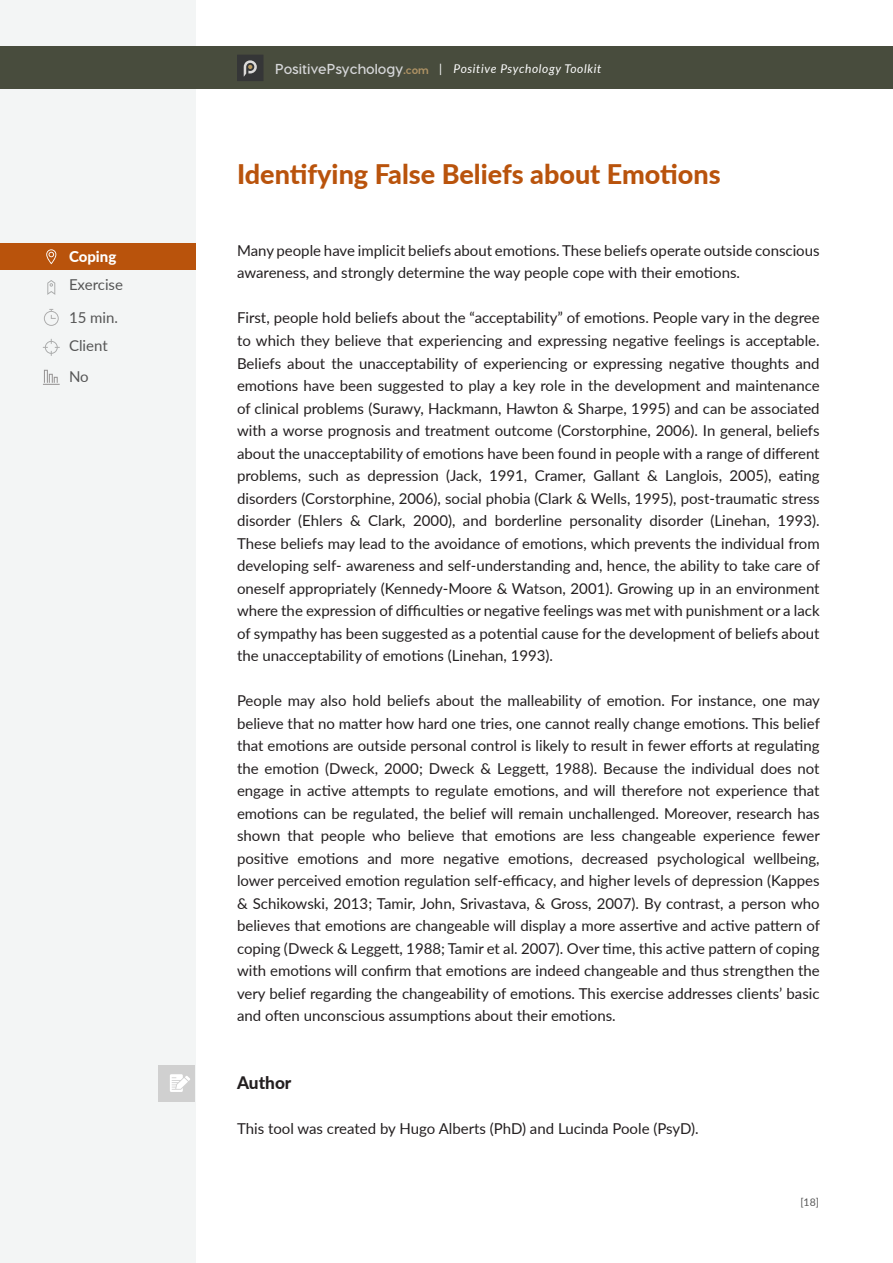
<style>
.page{position:relative;width:893px;height:1263px;background:#fff}
.page>*{position:absolute;margin:0;border:0;box-sizing:border-box;transform-origin:0 0}
.t1{font:800 27px "Lato";color:#b9530c}
.t2{font:800 17.25px "Lato";color:#231f20}
.t3{font:15px/22.5px "Lato";color:#231f20;text-align:justify}
.t4{font:15px/28.5px "Lato";color:#555}
.t5{font:800 15px "Lato";color:#fff}
.t6{font:italic 12px "Lato";letter-spacing:.05em;color:#fff}
.t7{font:10.5px "Lato";color:#555}
.s1{font-family:"Visby CF";font-weight:700;font-style:normal;font-size:14.4px;color:#d6d7d9}
.s2{font-family:"Visby CF";font-weight:800;font-style:normal;font-size:10.8px;color:#ae9264}
.s3{font-style:normal}
</style>
<div class="page">
<div style="left:0;top:0;width:195px;height:1263px;background:#f3f5f5"></div>
<div style="left:0;top:46px;width:893px;height:43px;background:#484c3d"></div>
<div style="left:237px;top:55px;width:26px;height:26px;background:#353637"></div>
<svg style="left:244px;top:60px;width:13px;height:17px"></svg>
<div style="left:0;top:244px;width:195px;height:26px;background:#b9530c"></div>
<svg style="left:47px;top:280px;width:8px;height:15px"></svg>
<svg style="left:44px;top:309px;width:15px;height:17px"></svg>
<svg style="left:43px;top:339px;width:17px;height:17px"></svg>
<svg style="left:46px;top:249px;width:10px;height:15px"></svg>
<svg style="left:43px;top:370px;width:17px;height:15px"></svg>
<div style="left:158px;top:1065px;width:37px;height:36px;background:#d0d0d0"></div>
<svg style="left:170px;top:1074px;width:20px;height:18px"></svg>
<p class="t5" style="left:69px;top:245px;width:49px">Coping</p>
<p class="t4" style="left:69px;top:270px;width:56px">Exercise</p>
<p class="t4" style="left:69px;top:303px;width:51px">15 min.<br>Client</p>
<p class="t4" style="left:69px;top:361px;width:21px">No</p>
<p class="t6" style="left:275px;top:60px;width:328px"><span class="s1">PositivePsychology</span><span class="s2">.com</span> <span class="s3">|</span> Positive Psychology Toolkit</p>
<h1 class="t1" style="left:237px;top:154px;width:485px">Identifying False Beliefs about Emotions</h1>
<p class="t3" style="left:237px;top:239px;width:584px">Many people have implicit beliefs about emotions. These beliefs operate outside conscious awareness, and strongly determine the way people cope with their emotions.</p>
<p class="t3" style="left:237px;top:306px;width:584px">First, people hold beliefs about the “acceptability” of emotions. People vary in the degree to which they believe that experiencing and expressing negative feelings is acceptable.<br>Beliefs about the unacceptability of experiencing or expressing negative thoughts and emotions have been suggested to play a key role in the development and maintenance of clinical problems (Surawy, Hackmann, Hawton &amp; Sharpe, 1995) and can be associated with a worse prognosis and treatment outcome (Corstorphine, 2006). In general, beliefs about the unacceptability of emotions have been found in people with a range of different problems, such as depression (Jack, 1991, Cramer, Gallant &amp; Langlois, 2005), eating disorders (Corstorphine, 2006), social phobia (Clark &amp; Wells, 1995), post-traumatic stress disorder (Ehlers &amp; Clark, 2000), and borderline personality disorder (Linehan, 1993).<br>These beliefs may lead to the avoidance of emotions, which prevents the individual from developing self- awareness and self-understanding and, hence, the ability to take care of oneself appropriately (Kennedy-Moore &amp; Watson, 2001). Growing up in an environment where the expression of difficulties or negative feelings was met with punishment or a lack of sympathy has been suggested as a potential cause for the development of beliefs about the unacceptability of emotions (Linehan, 1993).</p>
<p class="t3" style="left:237px;top:689px;width:584px">People may also hold beliefs about the malleability of emotion. For instance, one may believe that no matter how hard one tries, one cannot really change emotions. This belief that emotions are outside personal control is likely to result in fewer efforts at regulating the emotion (Dweck, 2000; Dweck &amp; Leggett, 1988). Because the individual does not engage in active attempts to regulate emotions, and will therefore not experience that emotions can be regulated, the belief will remain unchallenged. Moreover, research has shown that people who believe that emotions are less changeable experience fewer positive emotions and more negative emotions, decreased psychological wellbeing, lower perceived emotion regulation self-efficacy, and higher levels of depression (Kappes &amp; Schikowski, 2013; Tamir, John, Srivastava, &amp; Gross, 2007). By contrast, a person who believes that emotions are changeable will display a more assertive and active pattern of coping (Dweck &amp; Leggett, 1988; Tamir et al. 2007). Over time, this active pattern of coping with emotions will confirm that emotions are indeed changeable and thus strengthen the very belief regarding the changeability of emotions. This exercise addresses clients’ basic and often unconscious assumptions about their emotions.</p>
<p class="t2" style="left:237px;top:1069px;width:56px">Author</p>
<p class="t3" style="left:237px;top:1116px;width:463px">This tool was created by Hugo Alberts (PhD) and Lucinda Poole (PsyD).</p>
<p class="t7" style="left:800px;top:1195px;width:20px">[18]</p>
</div>
